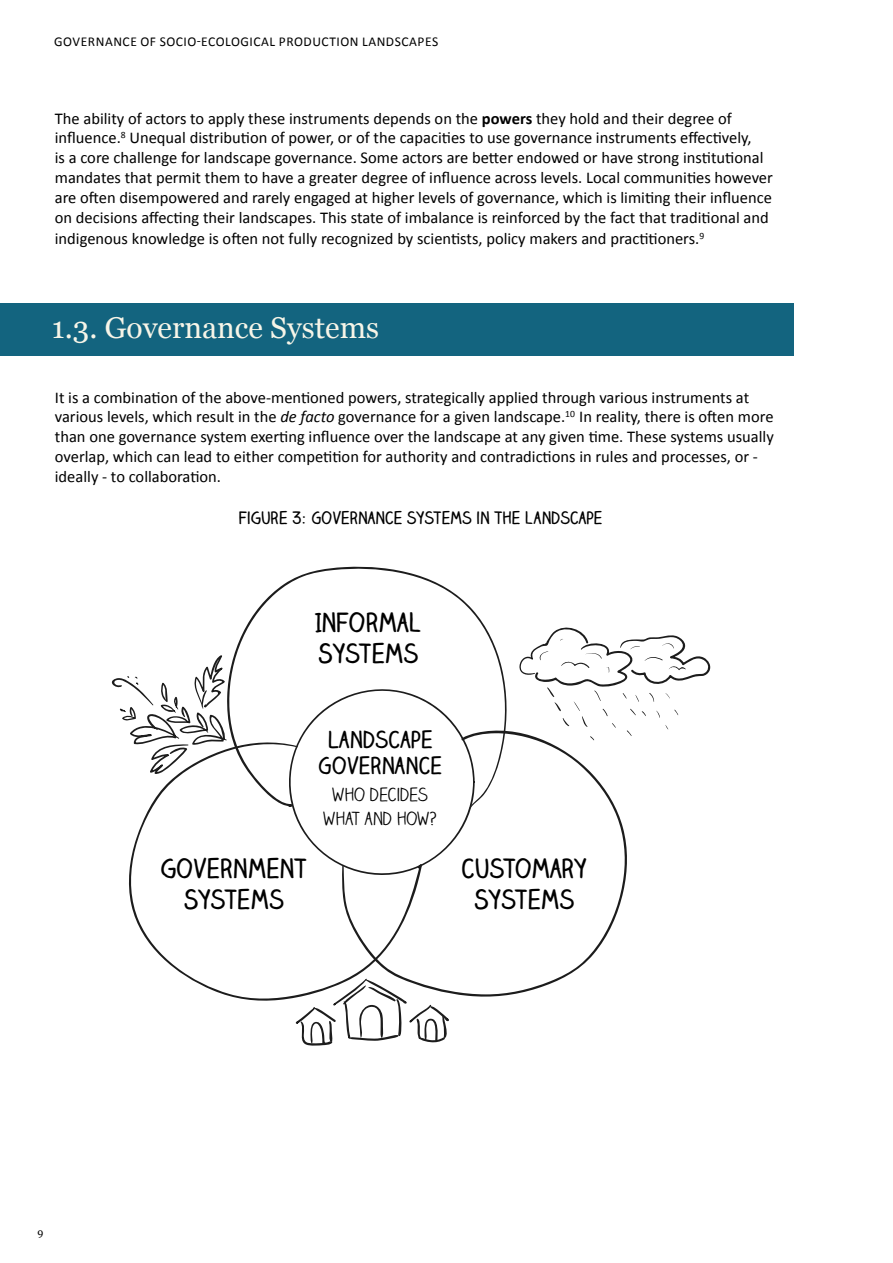
<style>
.page{position:relative;width:893px;height:1263px;background:#fff}
.page>*{position:absolute;margin:0;border:0;box-sizing:border-box;transform-origin:0 0}
.t1{font:30px "Georgia";color:#f7f5e8}
.t2{font:700 25.5px/31.5px "Claire Hand";color:#000;text-align:center}
.t3{font:700 22.5px/25.5px "Claire Hand";color:#000;text-align:center}
.t4{font:18px/24px "Claire Hand";color:#000;text-align:center}
.t5{font:16.5px/19.8px "Calibri";color:#000}
.t6{font:700 16.5px "Claire Hand";color:#000}
.t7{font:13.5px "Calibri";letter-spacing:.04em;color:#000}
.t8{font:10.5px "Georgia";color:#000}
.s1{font-weight:700}
.s2{font-style:italic}
</style>
<div class="page">
<div style="left:0;top:303px;width:793px;height:53px;background:#13647f"></div>
<svg style="left:227px;top:566px;width:280px;height:174px"></svg>
<svg style="left:129px;top:740px;width:213px;height:261px"></svg>
<svg style="left:342px;top:723px;width:285px;height:274px"></svg>
<svg style="left:111px;top:655px;width:116px;height:119px"></svg>
<svg style="left:518px;top:627px;width:193px;height:113px"></svg>
<svg style="left:295px;top:978px;width:155px;height:68px"></svg>
<p class="t7" style="left:54px;top:32px;width:385px">GOVERNANCE OF SOCIO-ECOLOGICAL PRODUCTION LANDSCAPES</p>
<p class="t5" style="left:55px;top:108px;width:720px">The ability of actors to apply these instruments depends on the <span class="s1">powers</span> they hold and their degree of influence.<sup>8</sup> Unequal distribution of power, or of the capacities to use governance instruments effectively,<br>is a core challenge for landscape governance. Some actors are better endowed or have strong institutional mandates that permit them to have a greater degree of influence across levels. Local communities however are often disempowered and rarely engaged at higher levels of governance, which is limiting their influence on decisions affecting their landscapes. This state of imbalance is reinforced by the fact that traditional and</p>
<p class="t5" style="left:55px;top:228px;width:651px">indigenous knowledge is often not fully recognized by scientists, policy makers and practitioners.<sup>9</sup></p>
<h1 class="t1" style="left:52px;top:310px;width:329px">1.3. Governance Systems</h1>
<p class="t5" style="left:55px;top:387px;width:720px">It is a combination of the above-mentioned powers, strategically applied through various instruments at various levels, which result in the <span class="s2">de facto</span> governance for a given landscape.<sup>10</sup> In reality, there is often more than one governance system exerting influence over the landscape at any given time. These systems usually overlap, which can lead to either competition for authority and contradictions in rules and processes, or - ideally - to collaboration.</p>
<p class="t6" style="left:238px;top:506px;width:366px">FIGURE 3: GOVERNANCE SYSTEMS IN THE LANDSCAPE</p>
<h2 class="t2" style="left:315px;top:606px;width:108px;text-align:left">INFORMAL<br>SYSTEMS</h2>
<h3 class="t3" style="left:318px;top:727px;width:125px">LANDSCAPE<br>GOVERNANCE</h3>
<p class="t4" style="left:324px;top:782px;width:115px">WHO DECIDES<br>WHAT AND HOW?</p>
<h2 class="t2" style="left:161px;top:852px;width:148px">GOVERNMENT<br>SYSTEMS</h2>
<h2 class="t2" style="left:461px;top:852px;width:127px">CUSTOMARY<br>SYSTEMS</h2>
<p class="t8" style="left:37px;top:1226px;width:7px">9</p>
</div>
